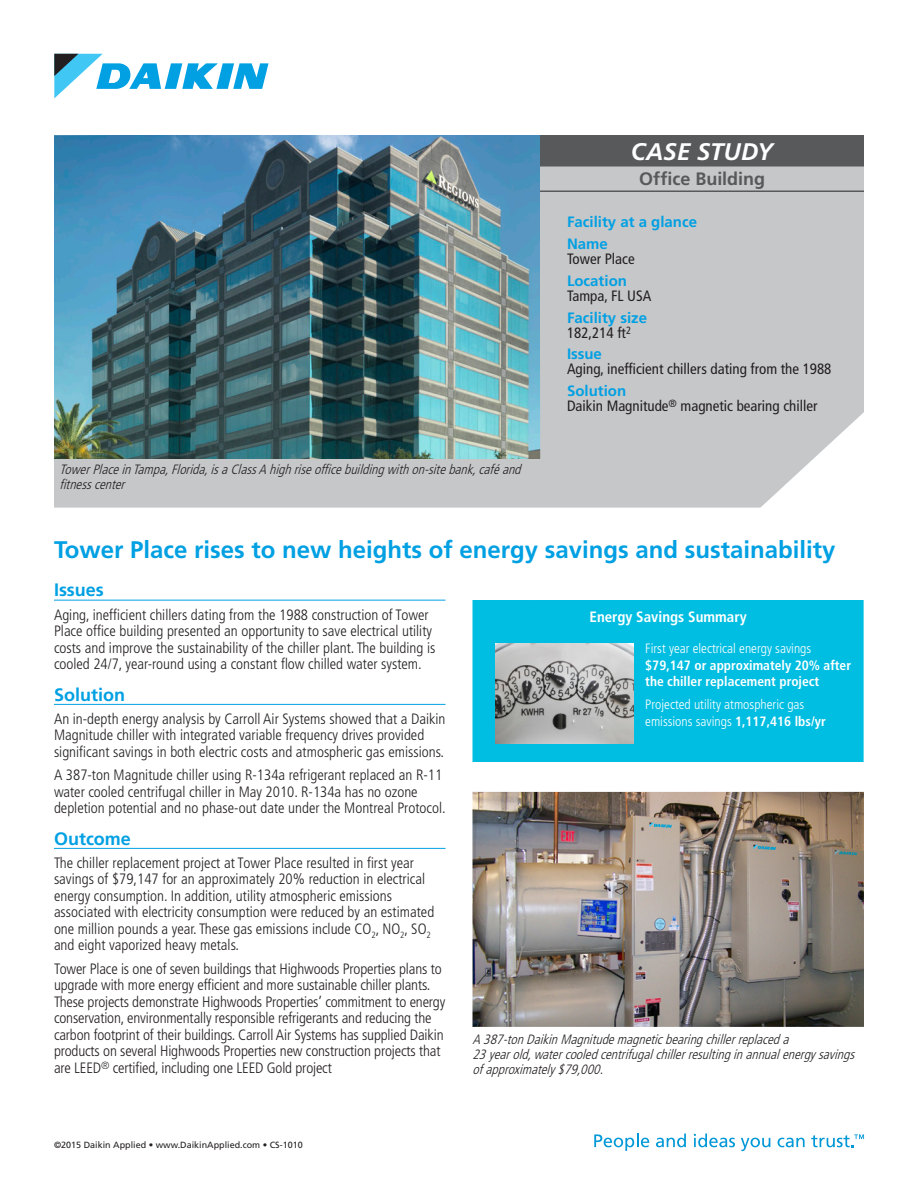
<style>
.page{position:relative;width:918px;height:1188px;background:#fff}
.page>*{position:absolute;margin:0;border:0;box-sizing:border-box;transform-origin:0 0}
.CS_Headline{font:700 24px "Frutiger LT Std";color:#00a0e3}
.CS_Title{font:italic 700 24px "Frutiger LT Std";letter-spacing:.005em;color:#fff}
.CS_Heads_with_Rule{font:700 18px "Frutiger LT Std";color:#00a0e3}
.CS_V-Market{font:700 18px "Frutiger LT Std";letter-spacing:-.005em;color:#57595b}
.t1{font:300 condensed 15px/16.5px "Frutiger LT Std";color:#231f20}
.CS_Location_Name{font:condensed 15px "Frutiger LT Std";color:#231f20}
.CS_Facility{font:700 15px "Frutiger LT Std";color:#00a0e3}
.t2{font:700 condensed 15px "Frutiger LT Std";color:#fff}
.CS_Photo_Caption{font:italic 300 condensed 13.5px/15px "Frutiger LT Std";color:#231f20}
.t3{font:700 condensed 13.5px/16.5px "Frutiger LT Std";color:#fff}
.t4{font:300 condensed 13.5px/16.5px "Frutiger LT Std";color:#fff}
.CS_Copyright{font:9px "Frutiger LT Std";color:#231f20}
.s1{font-weight:300}
.s2{font-weight:700}
</style>
<div class="page">
<svg style="left:54px;top:54px;width:215px;height:44px"></svg>
<div style="left:54px;top:166px;width:810px;height:342px;background:#c6c7c9"></div>
<img style="left:54px;top:135px;width:486px;height:324px">
<div style="left:540px;top:136px;width:324px;height:30px;background:#57595b"></div>
<hr style="left:540px;top:135px;width:324px;height:1px;background:#57595b">
<hr style="left:540px;top:190px;width:324px;height:2px;background:#57595b">
<svg style="left:594px;top:1134px;width:55px;height:17px"></svg>
<svg style="left:656px;top:1134px;width:30px;height:13px"></svg>
<svg style="left:694px;top:1134px;width:41px;height:13px"></svg>
<svg style="left:741px;top:1138px;width:29px;height:13px"></svg>
<svg style="left:778px;top:1138px;width:27px;height:9px"></svg>
<svg style="left:811px;top:1134px;width:53px;height:13px"></svg>
<hr style="left:54px;top:600px;width:392px;height:1px;background:#00a0e3">
<hr style="left:54px;top:704px;width:392px;height:1px;background:#00a0e3">
<hr style="left:54px;top:848px;width:392px;height:1px;background:#00a0e3">
<div style="left:473px;top:600px;width:391px;height:162px;background:#00bee2"></div>
<img style="left:495px;top:644px;width:139px;height:99px">
<img style="left:472px;top:792px;width:392px;height:235px">
<p class="CS_Title" style="left:631px;top:137px;width:144px">CASE STUDY</p>
<p class="CS_V-Market" style="left:639px;top:168px;width:127px">Office Building</p>
<p class="CS_Photo_Caption" style="left:59px;top:462px;width:467px">TowerPlaceinTampa,Florida,isaClassAhighriseofficebuildingwithon-sitebank,caféand fitnesscenter</p>
<p class="CS_Facility" style="left:567px;top:213px;width:132px">Facility at a glance</p>
<p class="CS_Facility" style="left:567px;top:235px;width:42px">Name</p>
<p class="CS_Location_Name" style="left:567px;top:250px;width:69px">Tower Place</p>
<p class="CS_Facility" style="left:567px;top:272px;width:61px">Location</p>
<p class="CS_Location_Name" style="left:567px;top:287px;width:86px">Tampa, FL USA</p>
<p class="CS_Facility" style="left:567px;top:308px;width:82px">Facility size</p>
<p class="CS_Location_Name" style="left:567px;top:324px;width:66px">182,214 ft<sup>2</sup></p>
<p class="CS_Facility" style="left:567px;top:345px;width:36px">Issue</p>
<p class="CS_Location_Name" style="left:567px;top:360px;width:266px">Aging, inefficient chillers dating from the 1988</p>
<p class="CS_Facility" style="left:567px;top:382px;width:61px">Solution</p>
<p class="CS_Location_Name" style="left:567px;top:397px;width:252px">Daikin Magnitude<sup>®</sup> magnetic bearing chiller</p>
<p class="CS_Headline" style="left:54px;top:536px;width:783px">Tower Place rises to new heights of energy savings and sustainability</p>
<p class="CS_Heads_with_Rule" style="left:54px;top:579px;width:51px">Issues</p>
<p class="t1" style="left:54px;top:606px;width:383px">Aging, inefficient chillers dating from the 1988 construction of Tower Place office building presented an opportunity to save electrical utility costs and improve the sustainability of the chiller plant. The building is cooled 24/7, year-round using a constant flow chilled water system.</p>
<p class="CS_Heads_with_Rule" style="left:54px;top:684px;width:73px">Solution</p>
<p class="t1" style="left:54px;top:711px;width:393px">An in-depth energy analysis by Carroll Air Systems showed that a Daikin<br>Magnitude chiller with integrated variable frequency drives provided significant savings in both electric costs and atmospheric gas emissions.</p>
<p class="t1" style="left:54px;top:767px;width:393px">A 387-ton Magnitude chiller using R-134a refrigerant replaced an R-11 water cooled centrifugal chiller in May 2010. R-134a has no ozone depletion potential and no phase-out date under the Montreal Protocol.</p>
<p class="CS_Heads_with_Rule" style="left:54px;top:828px;width:79px">Outcome</p>
<p class="t1" style="left:54px;top:855px;width:382px">The chiller replacement project at Tower Place resulted in first year savings of $79,147 for an approximately 20% reduction in electrical energy consumption. In addition, utility atmospheric emissions associated with electricity consumption were reduced by an estimated one million pounds a year. These gas emissions include CO<sub>2</sub>, NO<sub>2</sub>, SO<sub>2 </sub>and eight vaporized heavy metals.</p>
<p class="t1" style="left:54px;top:960px;width:393px">Tower Place is one of seven buildings that Highwoods Properties plans to upgrade with more energy efficient and more sustainable chiller plants.<br>These projects demonstrate Highwoods Properties’ commitment to energy conservation, environmentally responsible refrigerants and reducing the carbon footprint of their buildings. Carroll Air Systems has supplied Daikin products on several Highwoods Properties new construction projects that are LEED<sup>®</sup> certified, including one LEED Gold project</p>
<p class="t2" style="left:590px;top:608px;width:159px">Energy Savings Summary</p>
<p class="t3" style="left:645px;top:640px;width:207px"><span class="s1">First year electrical energy savings </span>$79,147 or approximately 20% after the chiller replacement project</p>
<p class="t4" style="left:645px;top:697px;width:182px">Projected utility atmospheric gas emissions savings <span class="s2">1,117,416 lbs/yr</span></p>
<p class="CS_Photo_Caption" style="left:472px;top:1032px;width:387px">A387-tonDaikinMagnitudemagneticbearingchillerreplaceda<br>23yearold,watercooledcentrifugalchillerresultinginannualenergysavings ofapproximately$79,000.</p>
<p class="CS_Copyright" style="left:54px;top:1139px;width:250px">©2015 Daikin Applied • www.DaikinApplied.com • CS-1010</p>
</div>
